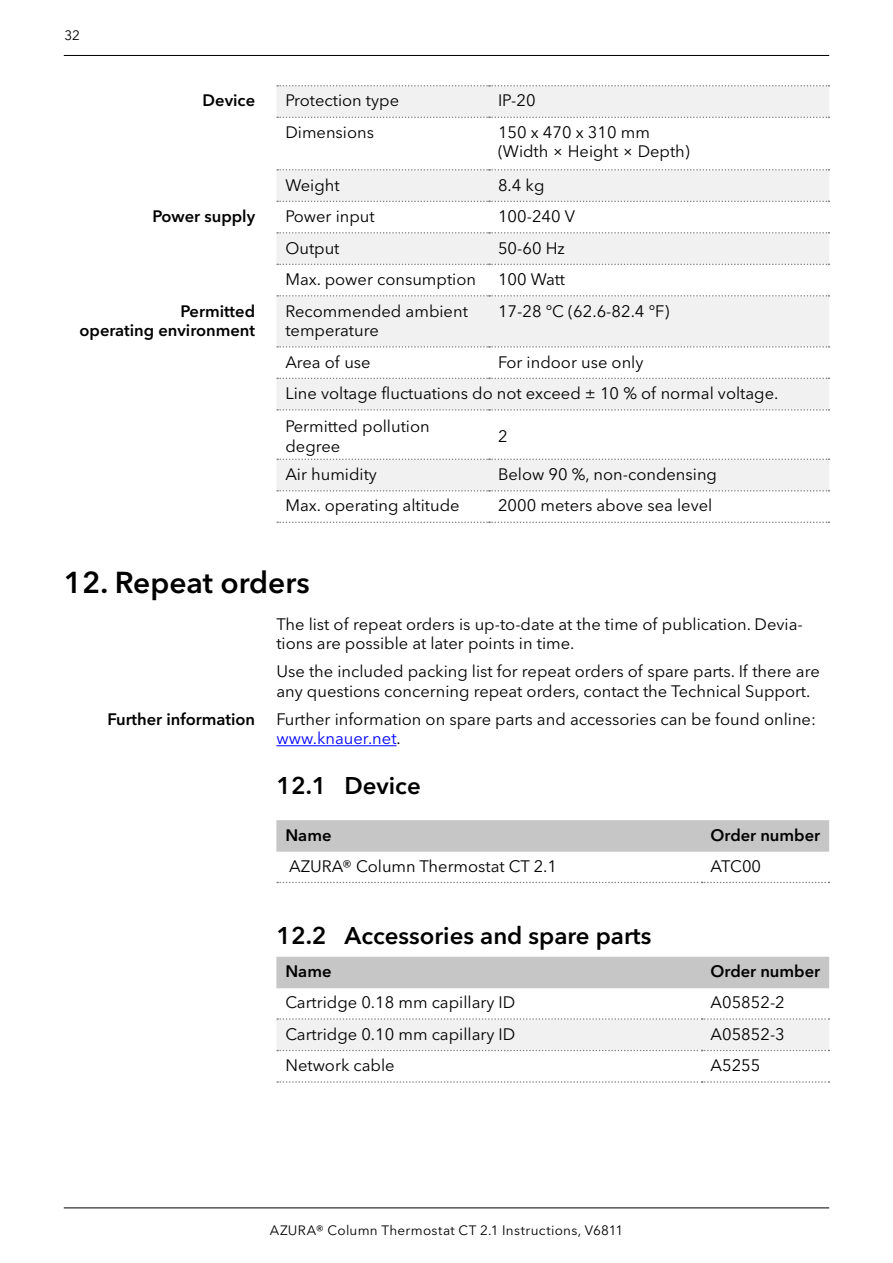
<style>
.page{position:relative;width:893px;height:1263px;background:#fff}
.page>*{position:absolute;margin:0;border:0;box-sizing:border-box;transform-origin:0 0}
.t1{font:600 30px "Avenir Next W1 G";color:#000}
.t2{font:600 24px "Avenir Next W1 G";color:#000}
.t3{font:16.5px/19.5px "Avenir Next W1 G";color:#000}
.t4{font:600 16.5px/19.5px "Avenir Next W1 G";color:#000;text-align:right}
.t5{font:13.5px "Avenir Next W1 G";letter-spacing:.02em;color:#000}
.s1{color:#00f}
</style>
<div class="page">
<svg style="left:276px;top:86px;width:553px;height:405px;fill:#f1f1f1"></svg>
<svg style="left:277px;top:85px;width:552px;height:2px"></svg>
<svg style="left:277px;top:117px;width:552px;height:1px"></svg>
<svg style="left:277px;top:169px;width:552px;height:2px"></svg>
<svg style="left:277px;top:201px;width:552px;height:1px"></svg>
<svg style="left:277px;top:232px;width:552px;height:2px"></svg>
<svg style="left:277px;top:264px;width:552px;height:1px"></svg>
<svg style="left:277px;top:295px;width:552px;height:2px"></svg>
<svg style="left:277px;top:409px;width:552px;height:2px"></svg>
<svg style="left:277px;top:458px;width:552px;height:2px"></svg>
<svg style="left:277px;top:490px;width:552px;height:1px"></svg>
<svg style="left:277px;top:521px;width:552px;height:2px"></svg>
<svg style="left:277px;top:346px;width:552px;height:2px"></svg>
<svg style="left:277px;top:378px;width:552px;height:1px"></svg>
<hr style="left:276px;top:745px;width:121px;height:1px;background:#00f">
<div style="left:276px;top:820px;width:553px;height:32px;background:#c6c6c6"></div>
<svg style="left:277px;top:882px;width:552px;height:1px"></svg>
<div style="left:276px;top:957px;width:553px;height:31px;background:#c6c6c6"></div>
<svg style="left:276px;top:1018px;width:553px;height:33px"></svg>
<svg style="left:277px;top:1081px;width:552px;height:2px"></svg>
<hr style="left:64px;top:55px;width:765px;height:1px;background:#000">
<hr style="left:64px;top:1207px;width:765px;height:1px;background:#000">
<p class="t5" style="left:64px;top:27px;width:17px">32</p>
<p class="t4" style="left:203px;top:91px;width:54px">Device</p>
<p class="t3" style="left:285px;top:91px;width:115px">Protection type</p>
<p class="t3" style="left:498px;top:91px;width:39px">IP-20</p>
<p class="t3" style="left:285px;top:122px;width:90px">Dimensions</p>
<p class="t3" style="left:498px;top:122px;width:193px">150 x 470 x 310 mm (Width × Height × Depth)</p>
<p class="t3" style="left:285px;top:175px;width:56px">Weight</p>
<p class="t3" style="left:498px;top:175px;width:48px">8.4 kg</p>
<p class="t4" style="left:152px;top:206px;width:104px">Power supply</p>
<p class="t3" style="left:285px;top:207px;width:91px">Power input</p>
<p class="t3" style="left:498px;top:207px;width:79px">100-240 V</p>
<p class="t3" style="left:285px;top:238px;width:56px">Output</p>
<p class="t3" style="left:498px;top:238px;width:68px">50-60 Hz</p>
<p class="t3" style="left:285px;top:270px;width:192px">Max. power consumption</p>
<p class="t3" style="left:498px;top:270px;width:68px">100 Watt</p>
<p class="t4" style="left:80px;top:301px;width:177px">Permitted<br>operating environment</p>
<p class="t3" style="left:285px;top:301px;width:184px">Recommended ambient temperature</p>
<p class="t3" style="left:498px;top:301px;width:173px">17-28 °C (62.6-82.4 °F)</p>
<p class="t3" style="left:285px;top:352px;width:87px">Area of use</p>
<p class="t3" style="left:285px;top:346px;width:495px;line-height:31.5px;text-indent:213px">For indoor use only<br>Line voltage fluctuations do not exceed ± 10 % of normal voltage.</p>
<p class="t3" style="left:285px;top:417px;width:146px">Permitted pollution degree</p>
<p class="t3" style="left:498px;top:426px;width:11px">2</p>
<p class="t3" style="left:285px;top:464px;width:93px">Air humidity</p>
<p class="t3" style="left:498px;top:464px;width:220px">Below 90 %, non-condensing</p>
<p class="t3" style="left:285px;top:496px;width:176px">Max. operating altitude</p>
<p class="t3" style="left:498px;top:496px;width:216px">2000 meters above sea level</p>
<h1 class="t1" style="left:64px;top:564px;width:247px">12. Repeat orders</h1>
<p class="t3" style="left:276px;top:614px;width:528px">The list of repeat orders is up-to-date at the time of publication. Devia&shy;tions are possible at later points in time.</p>
<p class="t3" style="left:276px;top:662px;width:545px">Use the included packing list for repeat orders of spare parts. If there are any questions concerning repeat orders, contact the Technical Support.</p>
<p class="t3" style="left:276px;top:709px;width:541px">Further information on spare parts and accessories can be found online: <span class="s1">www.knauer.net</span>.</p>
<h2 class="t2" style="left:276px;top:771px;width:146px">12.1 Device</h2>
<p class="t4" style="left:285px;top:825px;width:48px">Name</p>
<p class="t4" style="left:711px;top:825px;width:111px">Order number</p>
<p class="t3" style="left:289px;top:856px;width:269px">AZURA® Column Thermostat CT 2.1</p>
<p class="t3" style="left:711px;top:856px;width:52px">ATC00</p>
<p class="t4" style="left:107px;top:709px;width:149px">Further information</p>
<h2 class="t2" style="left:276px;top:921px;width:376px">12.2 Accessories and spare parts</h2>
<p class="t4" style="left:285px;top:962px;width:48px">Name</p>
<p class="t4" style="left:711px;top:962px;width:111px">Order number</p>
<p class="t3" style="left:285px;top:993px;width:232px">Cartridge 0.18 mm capillary ID</p>
<p class="t3" style="left:711px;top:993px;width:76px">A05852-2</p>
<p class="t3" style="left:285px;top:1024px;width:232px">Cartridge 0.10 mm capillary ID</p>
<p class="t3" style="left:711px;top:1024px;width:76px">A05852-3</p>
<p class="t3" style="left:285px;top:1056px;width:111px">Network cable</p>
<p class="t3" style="left:711px;top:1056px;width:51px">A5255</p>
<p class="t5" style="left:270px;top:1222px;width:355px">AZURA® Column Thermostat CT 2.1 Instructions, V6811</p>
</div>
